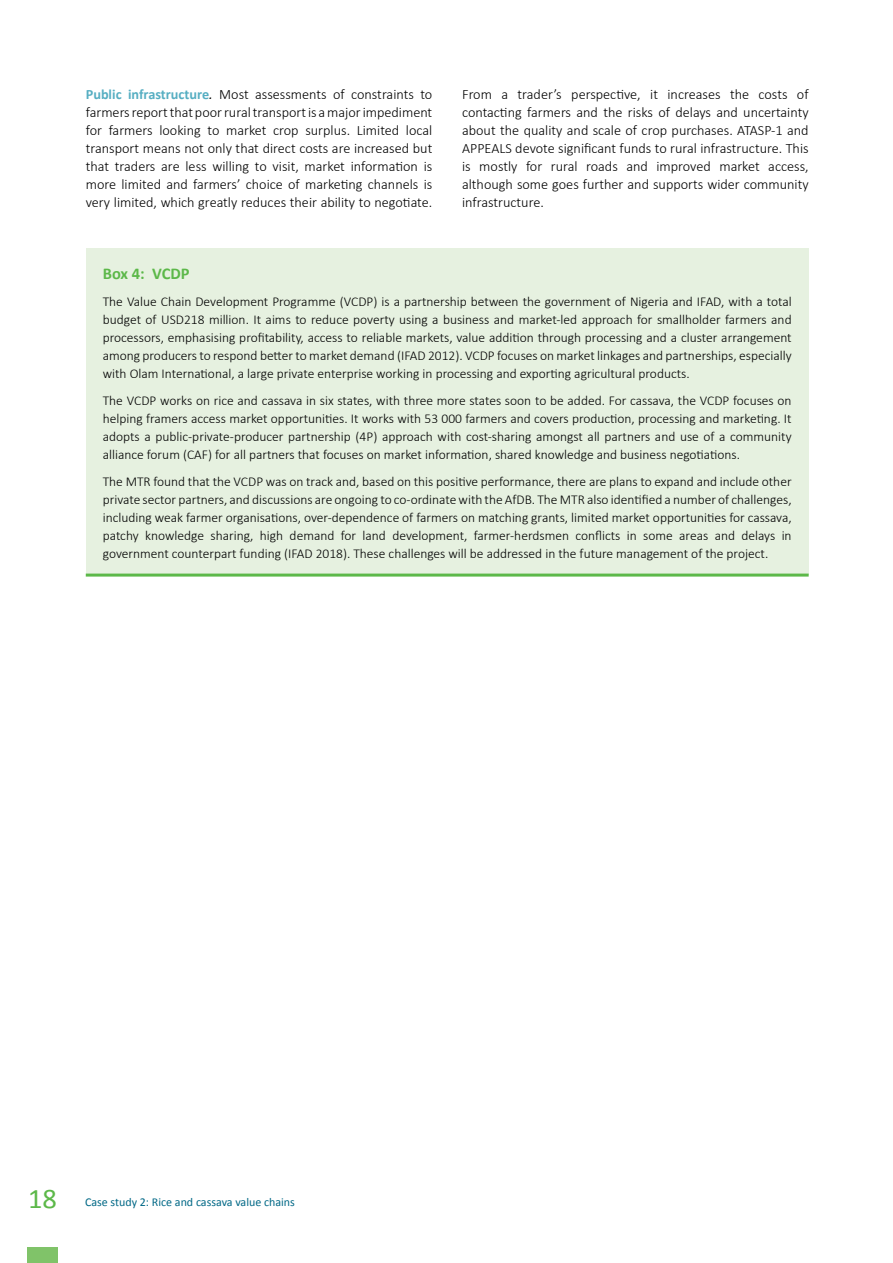
<style>
.page{position:relative;width:893px;height:1263px;background:#fff}
.page>*{position:absolute;margin:0;border:0;box-sizing:border-box;transform-origin:0 0}
.t1{font:28.5px "Calibri";color:#5cb849}
.Box_heading{font:700 16.5px "Calibri";color:#5cb849}
.Body_Text_-_Left{font:300 14.25px/18px "Calibri";color:#000;text-align:justify}
.Box{font:300 13.5px/18px "Calibri";color:#000;text-align:justify}
.t2{font:12px "Calibri";color:#006886}
.s1{font-weight:700;color:#56aec2}
.s2{font-weight:400;font-style:italic}
</style>
<div class="page">
<div style="left:86px;top:249px;width:723px;height:326px;background:#e6f1e0"></div>
<hr style="left:86px;top:574px;width:723px;height:3px;background:#5cb849">
<div style="left:27px;top:1247px;width:31px;height:16px;background:#80c369"></div>
<p class="Body_Text_-_Left" style="left:86px;top:85px;width:348px"><span class="s1">Public infrastructure</span><span class="s2">.</span> Most assessments of constraints to farmers report that poor rural transport is a major impediment for farmers looking to market crop surplus. Limited local transport means not only that direct costs are increased but that traders are less willing to visit, market information is more limited and farmers’ choice of marketing channels is very limited, which greatly reduces their ability to negotiate.</p>
<p class="Body_Text_-_Left" style="left:462px;top:85px;width:348px">From a trader’s perspective, it increases the costs of contacting farmers and the risks of delays and uncertainty about the quality and scale of crop purchases. ATASP-1 and APPEALS devote significant funds to rural infrastructure. This is mostly for rural roads and improved market access, although some goes further and supports wider community infrastructure.</p>
<p class="Box_heading" style="left:103px;top:263px;width:88px">Box 4: VCDP</p>
<p class="Box" style="left:103px;top:292px;width:690px">The Value Chain Development Programme (VCDP) is a partnership between the government of Nigeria and IFAD, with a total budget of USD218 million. It aims to reduce poverty using a business and market-led approach for smallholder farmers and processors, emphasising profitability, access to reliable markets, value addition through processing and a cluster arrangement among producers to respond better to market demand (IFAD 2012). VCDP focuses on market linkages and partnerships, especially with Olam International, a large private enterprise working in processing and exporting agricultural products.</p>
<p class="Box" style="left:103px;top:391px;width:690px">The VCDP works on rice and cassava in six states, with three more states soon to be added. For cassava, the VCDP focuses on helping framers access market opportunities. It works with 53 000 farmers and covers production, processing and marketing. It adopts a public-private-producer partnership (4P) approach with cost-sharing amongst all partners and use of a community alliance forum (CAF) for all partners that focuses on market information, shared knowledge and business negotiations.</p>
<p class="Box" style="left:103px;top:472px;width:690px">The MTR found that the VCDP was on track and, based on this positive performance, there are plans to expand and include other private sector partners, and discussions are ongoing to co-ordinate with the AfDB. The MTR also identified a number of challenges, including weak farmer organisations, over-dependence of farmers on matching grants, limited market opportunities for cassava, patchy knowledge sharing, high demand for land development, farmer-herdsmen conflicts in some areas and delays in government counterpart funding (IFAD 2018). These challenges will be addressed in the future management of the project.</p>
<h1 class="t1" style="left:28px;top:1180px;width:30px">18</h1>
<p class="t2" style="left:85px;top:1194px;width:211px">Case study 2: Rice and cassava value chains</p>
</div>
